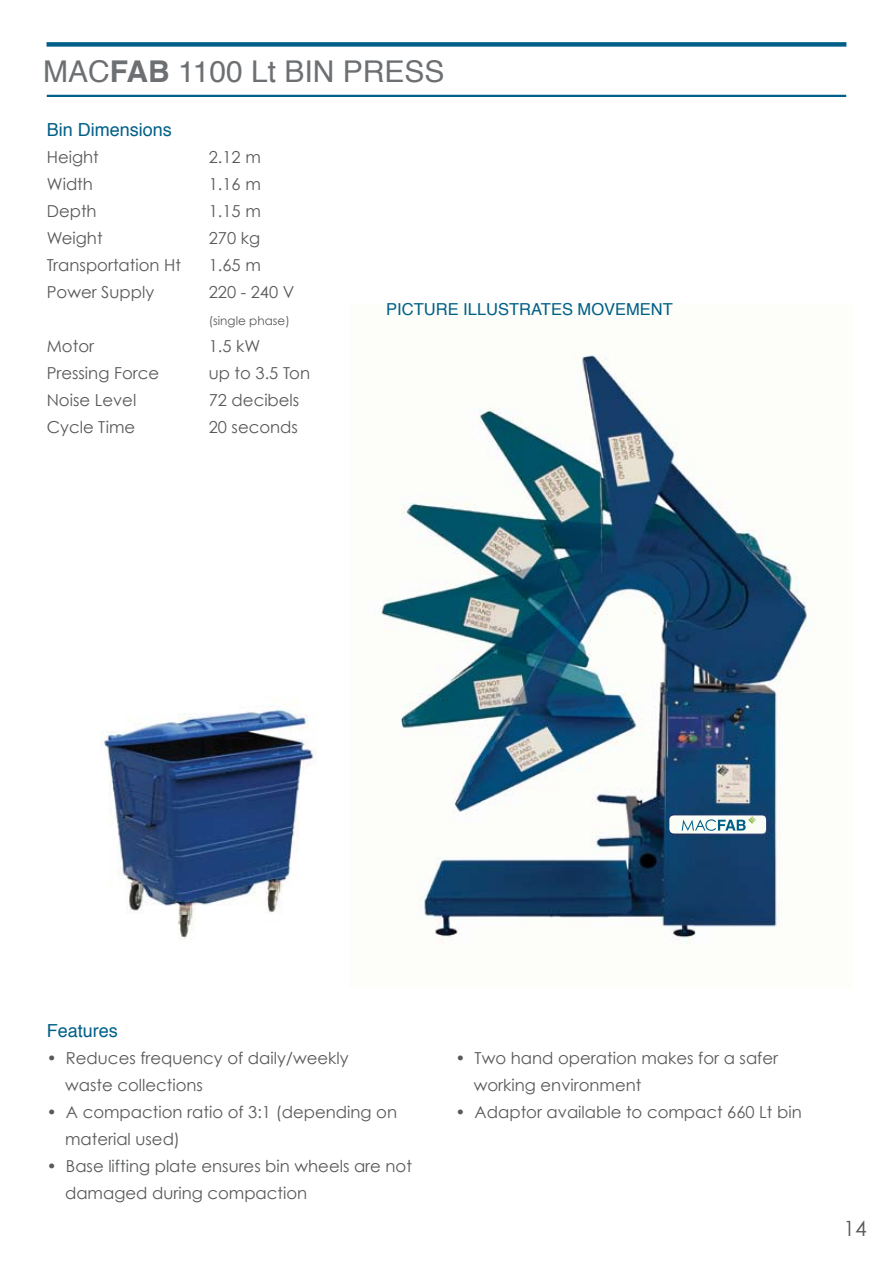
<style>
.page{position:relative;width:893px;height:1263px;background:#fff}
.page>*{position:absolute;margin:0;border:0;box-sizing:border-box;transform-origin:0 0}
.t1{font:30px "Helvetica";color:#6d7073}
.t2{font:21px "Century Gothic";color:#58595b}
.t3{font:18px "Helvetica";color:#005f88}
.t4{font:16.5px/27px "Century Gothic";color:#58595b}
.t5{font:16.5px "Helvetica";color:#005f88}
.t6{font:12px "Century Gothic";color:#58595b}
.s1{font-weight:700}
.s2{color:#fff}
</style>
<div class="page">
<img style="left:381px;top:355px;width:434px;height:588px">
<div style="left:669px;top:815px;width:97px;height:18px;background:#fafcf6;border-radius:4px"></div>
<svg style="left:682px;top:816px;width:74px;height:15px"></svg>
<hr style="left:47px;top:95px;width:799px;height:2px;background:#005f88">
<div style="left:47px;top:42px;width:799px;height:5px;background:#005f88"></div>
<img style="left:101px;top:698px;width:215px;height:242px">
<h1 class="t1" style="left:43px;top:46px;width:403px">MAC<span class="s1">FAB</span> 1100 Lt BIN PRESS</h1>
<p class="t3" style="left:47px;top:114px;width:127px">Bin Dimensions</p>
<p class="t4" style="left:47px;top:143px;width:54px">Height</p>
<p class="t4" style="left:209px;top:143px;width:54px">2.12 m</p>
<p class="t4" style="left:47px;top:170px;width:48px">Width</p>
<p class="t4" style="left:209px;top:170px;width:54px">1.16 m</p>
<p class="t4" style="left:47px;top:197px;width:51px">Depth</p>
<p class="t4" style="left:209px;top:197px;width:54px">1.15 m</p>
<p class="t4" style="left:47px;top:224px;width:57px">Weight</p>
<p class="t4" style="left:209px;top:224px;width:53px">270 kg</p>
<p class="t4" style="left:47px;top:251px;width:136px">Transportation Ht</p>
<p class="t4" style="left:209px;top:251px;width:54px">1.65 m</p>
<p class="t4" style="left:47px;top:278px;width:109px">Power Supply</p>
<p class="t4" style="left:209px;top:278px;width:87px">220 - 240 V</p>
<p class="t6" style="left:209px;top:313px;width:82px">(single phase)</p>
<p class="t4" style="left:47px;top:332px;width:49px">Motor</p>
<p class="t4" style="left:209px;top:332px;width:53px">1.5 kW</p>
<p class="t4" style="left:47px;top:359px;width:114px">Pressing Force</p>
<p class="t4" style="left:209px;top:359px;width:103px">up to 3.5 Ton</p>
<p class="t4" style="left:47px;top:386px;width:91px">Noise Level</p>
<p class="t4" style="left:209px;top:386px;width:92px">72 decibels</p>
<p class="t4" style="left:47px;top:413px;width:90px">Cycle Time</p>
<p class="t4" style="left:209px;top:413px;width:91px">20 seconds</p>
<p class="t5" style="left:386px;top:295px;width:288px">PICTURE ILLUSTRATES MOVEMENT</p>
<p class="t3" style="left:47px;top:1015px;width:73px">Features</p>
<p class="t4" style="left:65px;top:1044px;width:285px;text-indent:-18px">• Reduces frequency of daily/weekly waste collections</p>
<p class="t4" style="left:47px;top:1098px;width:352px">• A compaction ratio of 3:1 (depending on <span class="s2">.</span> material used)</p>
<p class="t4" style="left:65px;top:1152px;width:348px;text-indent:-18px">• Base lifting plate ensures bin wheels are not damaged during compaction</p>
<p class="t4" style="left:474px;top:1044px;width:306px;text-indent:-18px">• Two hand operation makes for a safer working environment</p>
<p class="t4" style="left:455px;top:1098px;width:348px">• Adaptor available to compact 660 Lt bin</p>
<p class="t2" style="left:843px;top:1216px;width:25px">14</p>
</div>
